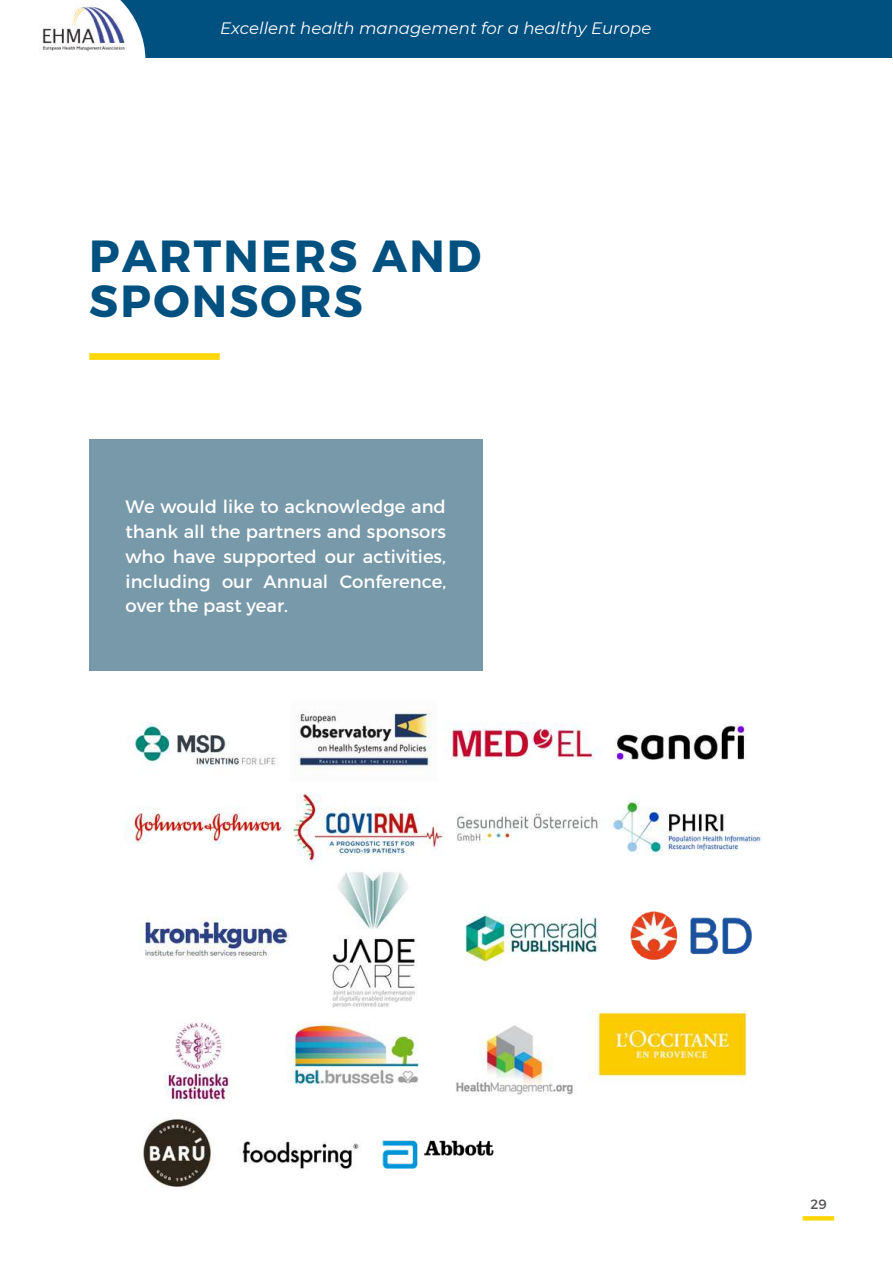
<style>
.page{position:relative;width:893px;height:1264px;background:#fff}
.page>*{position:absolute;margin:0;border:0;box-sizing:border-box;transform-origin:0 0}
.t1{font:700 45px/45px "Montserrat";letter-spacing:.05em;color:#005080}
.t2{font:18px/24.8px "Montserrat";color:#fff;text-align:justify}
.t3{font:italic 16.5px "Montserrat";color:#fff}
.t4{font:13.5px "Montserrat";color:#575254}
</style>
<div class="page">
<div style="left:89px;top:440px;width:393px;height:231px;background:#79a"></div>
<div style="left:0;top:0;width:891px;height:57px;background:#005080"></div>
<svg style="left:0;top:0;width:145px;height:57px;background:#e2ebf0"></svg>
<img style="left:40px;top:4px;width:86px;height:49px">
<div style="left:89px;top:353px;width:131px;height:7px;background:#ffd60a"></div>
<svg style="left:802px;top:1216px;width:32px;height:4px"></svg>
<img style="left:133px;top:710px;width:615px;height:60px">
<img style="left:126px;top:794px;width:636px;height:70px">
<img style="left:141px;top:872px;width:458px;height:136px">
<img style="left:164px;top:1010px;width:583px;height:93px">
<img style="left:143px;top:1119px;width:216px;height:68px">
<img style="left:630px;top:911px;width:121px;height:48px">
<img style="left:382px;top:1140px;width:112px;height:29px">
<p class="t3" style="left:220px;top:18px;width:432px">Excellent health management for a healthy Europe</p>
<h1 class="t1" style="left:89px;top:231px;width:393px">PARTNERS AND<br>SPONSORS</h1>
<p class="t2" style="left:126px;top:493px;width:322px">We would like to acknowledge and thank all the partners and sponsors who have supported our activities, including our Annual Conference, over the past year.</p>
<p class="t4" style="left:810px;top:1195px;width:18px">29</p>
</div>
